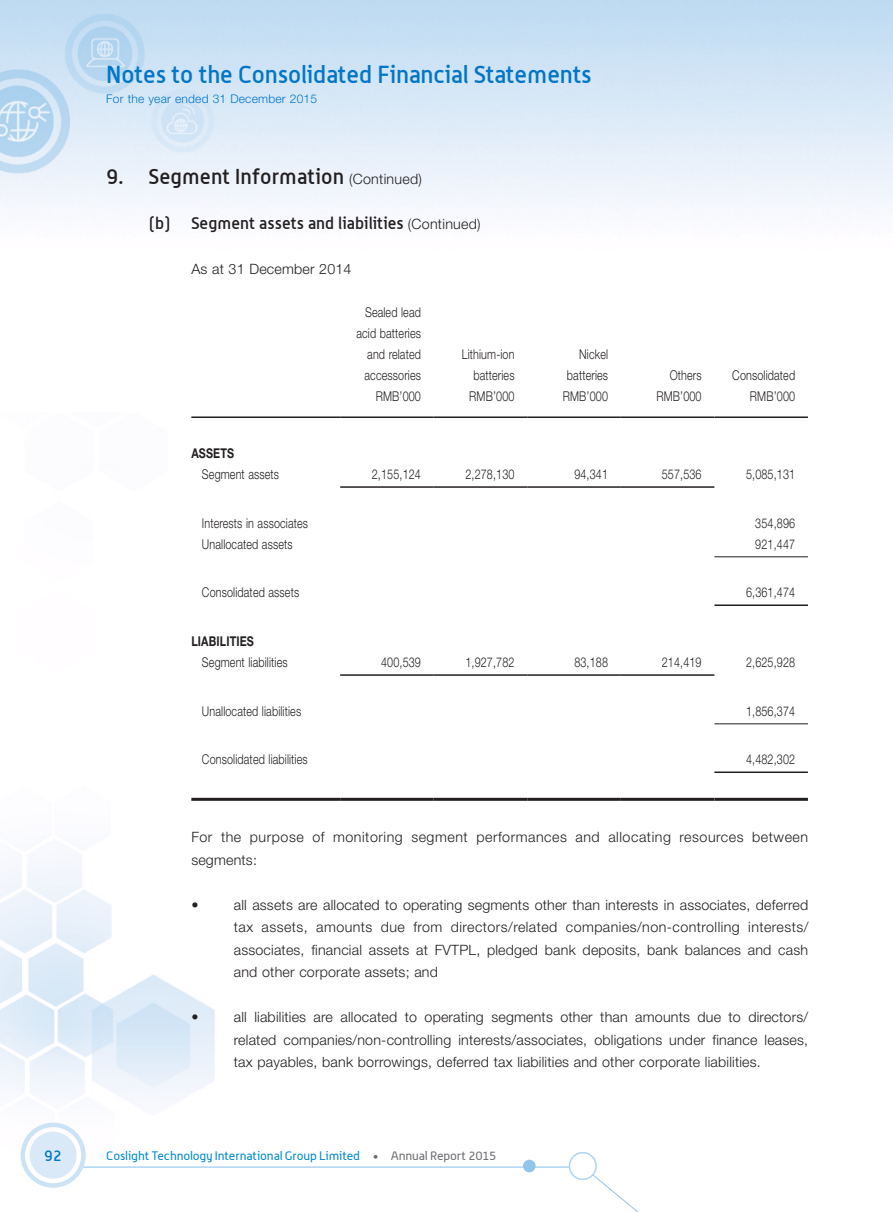
<style>
.page{position:relative;width:893px;height:1212px;background:#fff}
.page>*{position:absolute;margin:0;border:0;box-sizing:border-box;transform-origin:0 0}
.t1{font:500 24px "Alwyn";letter-spacing:-.005em;color:#0076c7}
.Heading_1{font:500 21px "Alwyn";letter-spacing:.005em;color:#231f20}
.Heading_2{font:500 16.5px "Alwyn";letter-spacing:.005em;color:#231f20}
.t2{font:500 15px "Alwyn";color:#0076c7}
.Body_Text{font:300 14.25px/22.5px "Helvetica Neue LT Std";letter-spacing:.015em;color:#231f20;text-align:justify}
.Body_Text-2{font:300 14.25px/22.5px "Helvetica Neue LT Std";letter-spacing:.035em;color:#231f20}
.Body_Text-3{font:300 13.5px "Helvetica Neue LT Std";letter-spacing:.015em;color:#231f20;scale:.8 1}
.Body_Text-4{font:700 13.5px "Helvetica Neue LT Std";letter-spacing:.015em;color:#231f20;scale:.8 1}
.t3{font:12px "Alwyn";letter-spacing:-.01em;color:#0089d0;scale:1.05 1}
.t4{font:300 12px "Helvetica Neue LT Std";letter-spacing:.02em;color:#0076c7}
.s1{font-family:"Helvetica Neue LT Std";font-weight:300;font-size:14.25px}
.s2{color:#6c6d70}
</style>
<div class="page">
<img style="left:0;top:797px;width:221px;height:390px">
<img style="left:0;top:0;width:893px;height:214px">
<svg style="left:592px;top:1173px;width:47px;height:39px"></svg>
<hr style="left:82px;top:1166px;width:487px;height:1px;background:#92c5ea">
<div style="left:30px;top:1132px;width:47px;height:46px;background:#dae9f7;border-radius:50%"></div>
<div style="left:21px;top:1122px;width:65px;height:66px;border:4px solid #cce2f5;border-radius:50%"></div>
<div style="left:523px;top:1160px;width:13px;height:12px;background:#92c5ea;border-radius:50%"></div>
<div style="left:569px;top:1152px;width:28px;height:28px;border:2px solid #afd4ef;border-radius:50%"></div>
<hr style="left:191px;top:416px;width:149px;height:2px;background:#231f20">
<hr style="left:340px;top:416px;width:94px;height:2px;background:#231f20">
<hr style="left:434px;top:416px;width:93px;height:2px;background:#231f20">
<hr style="left:527px;top:416px;width:94px;height:2px;background:#231f20">
<hr style="left:621px;top:416px;width:93px;height:2px;background:#231f20">
<hr style="left:714px;top:416px;width:94px;height:2px;background:#231f20">
<hr style="left:340px;top:486px;width:94px;height:2px;background:#231f20">
<hr style="left:434px;top:486px;width:93px;height:2px;background:#231f20">
<hr style="left:527px;top:486px;width:94px;height:2px;background:#231f20">
<hr style="left:621px;top:486px;width:93px;height:2px;background:#231f20">
<hr style="left:714px;top:556px;width:94px;height:1px;background:#231f20">
<hr style="left:714px;top:604px;width:94px;height:2px;background:#231f20">
<hr style="left:340px;top:674px;width:94px;height:2px;background:#231f20">
<hr style="left:434px;top:674px;width:93px;height:2px;background:#231f20">
<hr style="left:527px;top:674px;width:94px;height:2px;background:#231f20">
<hr style="left:621px;top:674px;width:93px;height:2px;background:#231f20">
<hr style="left:714px;top:723px;width:94px;height:1px;background:#231f20">
<hr style="left:714px;top:771px;width:94px;height:2px;background:#231f20">
<hr style="left:191px;top:798px;width:149px;height:3px;background:#231f20">
<hr style="left:340px;top:798px;width:94px;height:3px;background:#231f20">
<hr style="left:434px;top:798px;width:93px;height:3px;background:#231f20">
<hr style="left:527px;top:798px;width:94px;height:3px;background:#231f20">
<hr style="left:621px;top:798px;width:93px;height:3px;background:#231f20">
<hr style="left:714px;top:798px;width:94px;height:3px;background:#231f20">
<h1 class="t1" style="left:106px;top:60px;width:487px">Notes to the Consolidated Financial Statements</h1>
<p class="t4" style="left:106px;top:91px;width:212px">For the year ended 31 December 2015</p>
<p class="Heading_1" style="left:106px;top:164px;width:317px">9. Segment Information <span class="s1">(Continued)</span></p>
<p class="Heading_2" style="left:149px;top:213px;width:333px">(b) Segment assets and liabilities <span class="s1">(Continued)</span></p>
<p class="Body_Text" style="left:191px;top:257px;width:162px">As at 31 December 2014</p>
<p class="Body_Text-3" style="left:365px;top:304px;width:71px">Sealed lead</p>
<p class="Body_Text-3" style="left:356px;top:325px;width:82px">acid batteries</p>
<p class="Body_Text-3" style="left:367px;top:346px;width:69px">and related</p>
<p class="Body_Text-3" style="left:365px;top:367px;width:72px">accessories</p>
<p class="Body_Text-3" style="left:462px;top:346px;width:67px">Lithium-ion</p>
<p class="Body_Text-3" style="left:473px;top:367px;width:53px">batteries</p>
<p class="Body_Text-3" style="left:579px;top:346px;width:38px">Nickel</p>
<p class="Body_Text-3" style="left:567px;top:367px;width:53px">batteries</p>
<p class="Body_Text-3" style="left:670px;top:367px;width:41px">Others</p>
<p class="Body_Text-3" style="left:732px;top:367px;width:80px">Consolidated</p>
<p class="Body_Text-3" style="left:376px;top:388px;width:58px">RMB’000</p>
<p class="Body_Text-3" style="left:469px;top:388px;width:58px">RMB’000</p>
<p class="Body_Text-3" style="left:563px;top:388px;width:58px">RMB’000</p>
<p class="Body_Text-3" style="left:656px;top:388px;width:58px">RMB’000</p>
<p class="Body_Text-3" style="left:750px;top:388px;width:58px">RMB’000</p>
<p class="Body_Text-4" style="left:191px;top:445px;width:55px">ASSETS</p>
<p class="Body_Text-3" style="left:202px;top:466px;width:98px">Segment assets</p>
<p class="Body_Text-3" style="left:372px;top:466px;width:63px">2,155,124</p>
<p class="Body_Text-3" style="left:465px;top:466px;width:63px">2,278,130</p>
<p class="Body_Text-3" style="left:574px;top:466px;width:44px">94,341</p>
<p class="Body_Text-3" style="left:662px;top:466px;width:51px">557,536</p>
<p class="Body_Text-3" style="left:746px;top:466px;width:63px">5,085,131</p>
<p class="Body_Text-3" style="left:202px;top:515px;width:134px">Interests in associates</p>
<p class="Body_Text-3" style="left:755px;top:515px;width:51px">354,896</p>
<p class="Body_Text-3" style="left:202px;top:536px;width:115px">Unallocated assets</p>
<p class="Body_Text-3" style="left:755px;top:536px;width:51px">921,447</p>
<p class="Body_Text-3" style="left:202px;top:584px;width:123px">Consolidated assets</p>
<p class="Body_Text-3" style="left:746px;top:584px;width:63px">6,361,474</p>
<p class="Body_Text-4" style="left:191px;top:633px;width:80px">LIABILITIES</p>
<p class="Body_Text-3" style="left:202px;top:654px;width:109px">Segment liabilities</p>
<p class="Body_Text-3" style="left:381px;top:654px;width:51px">400,539</p>
<p class="Body_Text-3" style="left:465px;top:654px;width:63px">1,927,782</p>
<p class="Body_Text-3" style="left:574px;top:654px;width:44px">83,188</p>
<p class="Body_Text-3" style="left:662px;top:654px;width:51px">214,419</p>
<p class="Body_Text-3" style="left:746px;top:654px;width:63px">2,625,928</p>
<p class="Body_Text-3" style="left:202px;top:703px;width:125px">Unallocated liabilities</p>
<p class="Body_Text-3" style="left:746px;top:703px;width:63px">1,856,374</p>
<p class="Body_Text-3" style="left:202px;top:751px;width:134px">Consolidated liabilities</p>
<p class="Body_Text-3" style="left:746px;top:751px;width:63px">4,482,302</p>
<p class="Body_Text-2" style="left:191px;top:825px;width:618px">For the purpose of monitoring segment performances and allocating resources between segments:</p>
<p class="Body_Text" style="left:191px;top:893px;width:9px">•</p>
<p class="Body_Text" style="left:234px;top:893px;width:576px">all assets are allocated to operating segments other than interests in associates, deferred tax assets, amounts due from directors/related companies/non-controlling interests/ associates, financial assets at FVTPL, pledged bank deposits, bank balances and cash and other corporate assets; and</p>
<p class="Body_Text" style="left:191px;top:1005px;width:9px">•</p>
<p class="Body_Text" style="left:234px;top:1005px;width:576px">all liabilities are allocated to operating segments other than amounts due to directors/ related companies/non-controlling interests/associates, obligations under finance leases, tax payables, bank borrowings, deferred tax liabilities and other corporate liabilities.</p>
<p class="t2" style="left:44px;top:1146px;width:19px">92</p>
<p class="t3" style="left:106px;top:1148px;width:373px">Coslight Technology International Group Limited <span class="s2">• Annual Report 2015</span></p>
</div>
